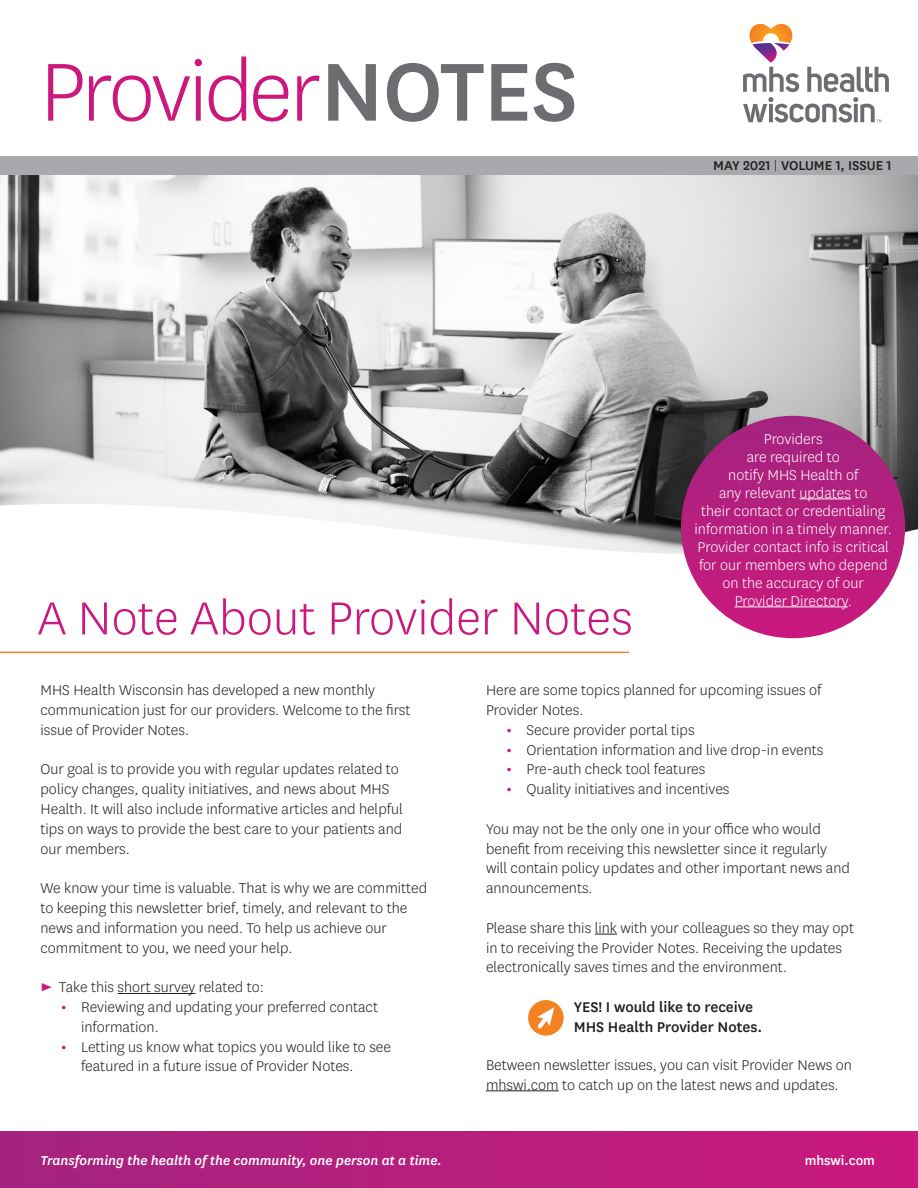
<style>
.page{position:relative;width:918px;height:1188px;background:#fff}
.page>*{position:absolute;margin:0;border:0;box-sizing:border-box;transform-origin:0 0}
.Front_Page_Header{font:300 96px "Centene Sans";letter-spacing:-.04em;color:#ca187d}
.Subheads___Callouts{font:300 54px "Centene Sans";color:#ca187d}
.t1{font:300 16.5px/19.8px "Centene Sans";color:#231f20}
.t2{font:300 16.5px/18px "Centene Sans";color:#fff;text-align:center}
.t3{font:500 16.5px/19.8px "Centene Sans";color:#231f20}
.t4{font:italic 500 15px "Centene Sans";color:#fff}
.Bullets{font:500 15px "Centene Sans";color:#231f20}
.t5{font:500 15px "Centene Sans";color:#fff}
.s1{font-weight:500;color:#6c6d70}
.s2{font-weight:300}
.s3{color:#ca187d}
.s4{font-weight:500;font-size:18px;color:#ca187d}
</style>
<div class="page">
<img style="left:0;top:175px;width:918px;height:330px">
<img style="left:0;top:505px;width:918px;height:49px">
<div style="left:0;top:156px;width:918px;height:19px;background:#a8a9ad"></div>
<div style="left:0;top:1132px;width:918px;height:56px;background:linear-gradient(to right,#a4247f,#ca197d)"></div>
<hr style="left:118px;top:993px;width:77px;height:1px;background:#231f20">
<svg style="left:595px;top:934px;width:22px;height:1px"></svg>
<hr style="left:486px;top:1090px;width:73px;height:1px;background:#231f20">
<svg style="left:681px;top:416px;width:224px;height:222px"></svg>
<hr style="left:799px;top:498px;width:52px;height:1px;background:#fff">
<hr style="left:735px;top:606px;width:113px;height:1px;background:#fff">
<svg style="left:743px;top:24px;width:146px;height:99px"></svg>
<hr style="left:0;top:652px;width:629px;height:1px;background:#f58220">
<div style="left:528px;top:1000px;width:36px;height:36px;background:#f58220;border-radius:50%"></div>
<svg style="left:537px;top:1007px;width:17px;height:22px"></svg>
<p class="Front_Page_Header" style="left:40px;top:32px;width:540px">Provider<span class="s1">NOTES</span></p>
<p class="Bullets" style="left:713px;top:155px;width:180px">MAY 2021 <span class="s2">|</span> VOLUME 1, ISSUE 1</p>
<p class="Subheads___Callouts" style="left:38px;top:584px;width:597px">A Note About Provider Notes</p>
<p class="t2" style="left:695px;top:429px;width:199px">Providers<br>are required to<br>notify MHS Health of<br>any relevant updates to<br>their contact or credentialing information in a timely manner.<br>Provider contact info is critical for our members who depend on the accuracy of our<br>Provider Directory.</p>
<p class="t1" style="left:40px;top:680px;width:372px">MHS Health Wisconsin has developed a new monthly communication just for our providers. Welcome to the first issue of Provider Notes.</p>
<p class="t1" style="left:40px;top:759px;width:364px">Our goal is to provide you with regular updates related to policy changes, quality initiatives, and news about MHS Health. It will also include informative articles and helpful tips on ways to provide the best care to your patients and our members.</p>
<p class="t1" style="left:40px;top:878px;width:388px">We know your time is valuable. That is why we are committed to keeping this newsletter brief, timely, and relevant to the news and information you need. To help us achieve our commitment to you, we need your help.</p>
<p class="t1" style="left:40px;top:977px;width:225px"><span class="s3">►</span> Take this short survey related to:</p>
<p class="t1" style="left:81px;top:997px;width:299px;text-indent:-20px"><span class="s4">•</span> Reviewing and updating your preferred contact information.</p>
<p class="t1" style="left:81px;top:1036px;width:312px;text-indent:-20px"><span class="s4">•</span> Letting us know what topics you would like to see featured in a future issue of Provider Notes.</p>
<p class="t1" style="left:486px;top:680px;width:337px">Here are some topics planned for upcoming issues of<br>Provider Notes.</p>
<p class="t1" style="left:506px;top:719px;width:190px"><span class="s4">•</span> Secure provider portal tips</p>
<p class="t1" style="left:506px;top:739px;width:319px"><span class="s4">•</span> Orientation information and live drop-in events</p>
<p class="t1" style="left:506px;top:759px;width:201px"><span class="s4">•</span> Pre-auth check tool features</p>
<p class="t1" style="left:506px;top:779px;width:225px"><span class="s4">•</span> Quality initiatives and incentives</p>
<p class="t1" style="left:486px;top:818px;width:366px">You may not be the only one in your office who would benefit from receiving this newsletter since it regularly will contain policy updates and other important news and announcements.</p>
<p class="t1" style="left:486px;top:917px;width:370px">Please share this link with your colleagues so they may opt in to receiving the Provider Notes. Receiving the updates electronically saves times and the environment.</p>
<p class="t3" style="left:574px;top:996px;width:190px">YES! I would like to receive<br>MHS Health Provider Notes.</p>
<p class="t1" style="left:486px;top:1054px;width:367px">Between newsletter issues, you can visit Provider News on mhswi.com to catch up on the latest news and updates.</p>
<p class="t4" style="left:40px;top:1150px;width:403px">Transforming the health of the community, one person at a time.</p>
<p class="t5" style="left:805px;top:1150px;width:72px">mhswi.com</p>
</div>
